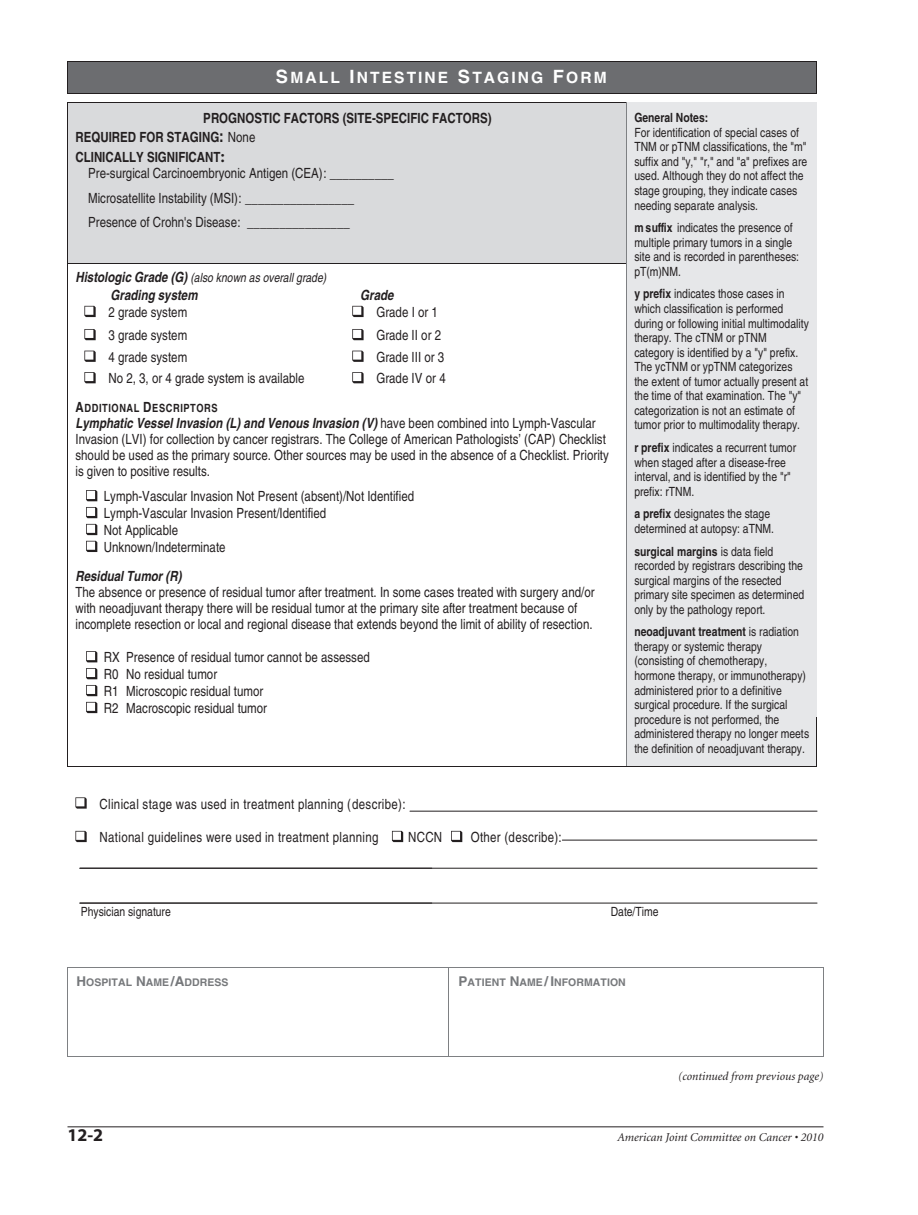
<style>
.page{position:relative;width:918px;height:1215px;background:#fff}
.page>*{position:absolute;margin:0;border:0;box-sizing:border-box;transform-origin:0 0}
.t1{font:700 18px "Myriad";color:#231f20}
.t2{font:700 15.6px "Helvetica";letter-spacing:.13em;color:#fff}
.t3{font:condensed 14.1px/17px "Helvetica";color:#231f20}
.t4{font:condensed 14.1px "Helvetica";letter-spacing:.025em;color:#231f20}
.t5{font:700 condensed 14.1px/19px "Helvetica";color:#231f20}
.t6{font:italic 700 condensed 14.1px "Helvetica";color:#231f20}
.t7{font:condensed 12.75px/14.5px "Helvetica";color:#231f20}
.t8{font:italic condensed 12.75px "Helvetica";color:#231f20}
.t9{font:700 condensed 12.75px "Helvetica";color:#231f20}
.t10{font:italic 12px "Minion";color:#231f20}
.t11{font:700 condensed 11.4px "Helvetica";letter-spacing:.05em;color:#231f20}
.t12{font:700 10.5px "Helvetica";letter-spacing:.005em;color:#76787b}
.s1{font-size:18.3px}
.s2{font-size:16.95px}
.s3{font-weight:400}
.s4{font-family:"Times";font-stretch:normal;font-size:16.95px}
.s5{font-weight:700;font-size:14.1px}
.s6{font-size:14.1px}
.s7{font-weight:700;font-style:italic}
.s8{font-weight:700}
.s9{font-size:13.5px}
</style>
<div class="page">
<hr style="left:68px;top:1126px;width:756px;height:1px;background:#231f20">
<div style="left:68px;top:61px;width:749px;height:32px;background:#6c6d70"></div>
<hr style="left:68px;top:61px;width:749px;height:1px;background:#231f20">
<hr style="left:68px;top:61px;width:1px;height:33px;background:#231f20">
<hr style="left:68px;top:93px;width:749px;height:1px;background:#231f20">
<hr style="left:817px;top:61px;width:1px;height:33px;background:#231f20">
<hr style="left:68px;top:967px;width:756px;height:1px;background:#7e8083">
<hr style="left:68px;top:967px;width:1px;height:90px;background:#7e8083">
<hr style="left:68px;top:1056px;width:380px;height:1px;background:#7e8083">
<hr style="left:448px;top:967px;width:1px;height:90px;background:#7e8083">
<hr style="left:449px;top:1056px;width:374px;height:1px;background:#7e8083">
<hr style="left:823px;top:967px;width:1px;height:90px;background:#7e8083">
<div style="left:68px;top:102px;width:558px;height:161px;background:#d9dadc"></div>
<hr style="left:68px;top:102px;width:749px;height:1px;background:#231f20">
<hr style="left:68px;top:102px;width:1px;height:161px;background:#231f20">
<hr style="left:626px;top:102px;width:1px;height:161px;background:#7e8083">
<hr style="left:817px;top:102px;width:1px;height:161px;background:#231f20">
<hr style="left:68px;top:263px;width:559px;height:1px;background:#231f20">
<hr style="left:68px;top:263px;width:1px;height:128px;background:#231f20">
<hr style="left:626px;top:263px;width:1px;height:128px;background:#7e8083">
<hr style="left:817px;top:263px;width:1px;height:128px;background:#231f20">
<hr style="left:68px;top:391px;width:1px;height:169px;background:#231f20">
<hr style="left:626px;top:391px;width:1px;height:169px;background:#7e8083">
<hr style="left:817px;top:391px;width:1px;height:169px;background:#231f20">
<hr style="left:68px;top:561px;width:1px;height:156px;background:#231f20">
<hr style="left:626px;top:561px;width:1px;height:156px;background:#7e8083">
<hr style="left:817px;top:561px;width:1px;height:156px;background:#231f20">
<div style="left:627px;top:102px;width:190px;height:664px;background:#e6e7e9"></div>
<hr style="left:68px;top:718px;width:1px;height:49px;background:#231f20">
<hr style="left:68px;top:766px;width:558px;height:1px;background:#231f20">
<hr style="left:626px;top:718px;width:1px;height:48px;background:#7e8083">
<hr style="left:626px;top:766px;width:191px;height:1px;background:#231f20">
<hr style="left:817px;top:718px;width:1px;height:49px;background:#231f20">
<hr style="left:562px;top:840px;width:255px;height:1px;background:#231f20">
<hr style="left:410px;top:811px;width:407px;height:1px;background:#231f20">
<hr style="left:80px;top:868px;width:737px;height:1px;background:#231f20">
<hr style="left:80px;top:903px;width:737px;height:1px;background:#231f20">
<svg style="left:84px;top:306px;width:12px;height:11px"></svg>
<svg style="left:352px;top:306px;width:12px;height:11px"></svg>
<svg style="left:84px;top:329px;width:12px;height:11px"></svg>
<svg style="left:352px;top:329px;width:12px;height:11px"></svg>
<svg style="left:84px;top:351px;width:12px;height:11px"></svg>
<svg style="left:352px;top:351px;width:12px;height:11px"></svg>
<svg style="left:84px;top:372px;width:12px;height:11px"></svg>
<svg style="left:352px;top:372px;width:12px;height:11px"></svg>
<svg style="left:86px;top:490px;width:11px;height:11px"></svg>
<svg style="left:86px;top:507px;width:11px;height:11px"></svg>
<svg style="left:86px;top:524px;width:11px;height:11px"></svg>
<svg style="left:86px;top:541px;width:11px;height:11px"></svg>
<svg style="left:86px;top:651px;width:11px;height:11px"></svg>
<svg style="left:86px;top:668px;width:11px;height:11px"></svg>
<svg style="left:86px;top:685px;width:11px;height:11px"></svg>
<svg style="left:86px;top:702px;width:11px;height:11px"></svg>
<svg style="left:75px;top:797px;width:12px;height:12px"></svg>
<svg style="left:75px;top:831px;width:12px;height:11px"></svg>
<svg style="left:392px;top:831px;width:11px;height:11px"></svg>
<svg style="left:451px;top:831px;width:11px;height:11px"></svg>
<p class="t2" style="left:276px;top:72px;width:332px"><span class="s1">S</span>MALL <span class="s1">I</span>NTESTINE <span class="s1">S</span>TAGING <span class="s1">F</span>ORM</p>
<p class="t5" style="left:75px;top:110px;width:418px;text-indent:128px">PROGNOSTIC FACTORS (SITE-SPECIFIC FACTORS)<br>REQUIRED FOR STAGING<span class="s2">:</span> <span class="s3">None<br></span>CLINICALLY SIGNIFICANT<span class="s4">:</span></p>
<p class="t3" style="left:88px;top:163px;width:307px;line-height:24.3px">Pre-surgical Carcinoembryonic Antigen (CEA): __________<br>Microsatellite Instability (MSI): _________________<br>Presence of Crohn's Disease: ________________</p>
<p class="t8" style="left:75px;top:273px;width:252px"><span class="s5">Histologic Grade (G)</span> (also known as overall grade)</p>
<p class="t6" style="left:111px;top:290px;width:88px">Grading system</p>
<p class="t3" style="left:108px;top:305px;width:80px">2 grade system</p>
<p class="t6" style="left:360px;top:290px;width:35px">Grade</p>
<p class="t3" style="left:376px;top:305px;width:63px">Grade I or 1</p>
<p class="t3" style="left:108px;top:328px;width:80px">3 grade system</p>
<p class="t3" style="left:376px;top:328px;width:66px">Grade II or 2</p>
<p class="t3" style="left:108px;top:350px;width:80px">4 grade system</p>
<p class="t3" style="left:376px;top:350px;width:69px">Grade III or 3</p>
<p class="t3" style="left:108px;top:371px;width:198px">No 2, 3, or 4 grade system is available</p>
<p class="t3" style="left:376px;top:371px;width:71px">Grade IV or 4</p>
<p class="t11" style="left:75px;top:404px;width:144px"><span class="s6">A</span>DDITIONAL <span class="s6">D</span>ESCRIPTORS</p>
<p class="t3" style="left:75px;top:416px;width:535px;line-height:16.2px"><span class="s7">Lymphatic Vessel Invasion (L) and Venous Invasion (V)</span> have been combined into Lymph-Vascular Invasion (LVI) for collection by cancer registrars. The College of American Pathologists’ (CAP) Checklist should be used as the primary source. Other sources may be used in the absence of a Checklist. Priority is given to positive results.</p>
<p class="t3" style="left:104px;top:489px;width:312px">Lymph-Vascular Invasion Not Present (absent)/Not Identified Lymph-Vascular Invasion Present/Identified<br>Not Applicable<br>Unknown/Indeterminate</p>
<p class="t6" style="left:75px;top:571px;width:108px">Residual Tumor (R)</p>
<p class="t3" style="left:75px;top:585px;width:521px;line-height:16.2px">The absence or presence of residual tumor after treatment. In some cases treated with surgery and/or with neoadjuvant therapy there will be residual tumor at the primary site after treatment because of incomplete resection or local and regional disease that extends beyond the limit of ability of resection.</p>
<p class="t3" style="left:104px;top:650px;width:267px">RX Presence of residual tumor cannot be assessed<br>R0 No residual tumor<br>R1 Microscopic residual tumor<br>R2 Macroscopic residual tumor</p>
<p class="t4" style="left:100px;top:799px;width:308px">Clinical stage was used in treatment planning (describe):</p>
<p class="t4" style="left:100px;top:832px;width:280px">National guidelines were used in treatment planning</p>
<p class="t3" style="left:408px;top:830px;width:35px">NCCN</p>
<p class="t4" style="left:471px;top:832px;width:92px">Other (describe):</p>
<p class="t9" style="left:634px;top:113px;width:75px">General Notes:</p>
<p class="t7" style="left:634px;top:126px;width:174px">For identification of special cases of TNM or pTNM classifications, the "m" suffix and "y," "r," and "a" prefixes are used. Although they do not affect the stage grouping, they indicate cases needing separate analysis.</p>
<p class="t7" style="left:634px;top:222px;width:166px"><span class="s8">m suffix</span> indicates the presence of multiple primary tumors in a single site and is recorded in parentheses: pT(m)NM.</p>
<p class="t7" style="left:634px;top:288px;width:176px"><span class="s8">y prefix</span> indicates those cases in which classification is performed during or following initial multimodality therapy. The cTNM or pTNM category is identified by a "y" prefix.<br>The ycTNM or ypTNM categorizes the extent of tumor actually present at the time of that examination. The "y" categorization is not an estimate of tumor prior to multimodality therapy.</p>
<p class="t7" style="left:634px;top:442px;width:163px"><span class="s8">r prefix</span> indicates a recurrent tumor when staged after a disease-free interval, and is identified by the "r" prefix: rTNM.</p>
<p class="t7" style="left:634px;top:508px;width:141px"><span class="s8">a prefix</span> designates the stage determined at autopsy: aTNM.</p>
<p class="t7" style="left:634px;top:545px;width:171px"><span class="s8">surgical margins</span> is data field recorded by registrars describing the surgical margins of the resected primary site specimen as determined only by the pathology report.</p>
<p class="t7" style="left:634px;top:626px;width:176px"><span class="s8">neoadjuvant treatment</span> is radiation therapy or systemic therapy (consisting of chemotherapy, hormone therapy, or immunotherapy) administered prior to a definitive surgical procedure. If the surgical procedure is not performed, the administered therapy no longer meets the definition of neoadjuvant therapy.</p>
<p class="t7" style="left:81px;top:906px;width:92px">Physician signature</p>
<p class="t7" style="left:611px;top:906px;width:49px">Date/Time</p>
<p class="t12" style="left:76px;top:978px;width:154px"><span class="s9">H</span>OSPITAL <span class="s9">N</span>AME<span class="s9">/A</span>DDRESS</p>
<p class="t12" style="left:458px;top:978px;width:169px"><span class="s9">P</span>ATIENT <span class="s9">N</span>AME<span class="s9">/I</span>NFORMATION</p>
<p class="t10" style="left:678px;top:1071px;width:147px">(continued from previous page)</p>
<h1 class="t1" style="left:68px;top:1128px;width:37px">12-2</h1>
<p class="t10" style="left:618px;top:1132px;width:208px">American Joint Committee on Cancer • 2010</p>
</div>
